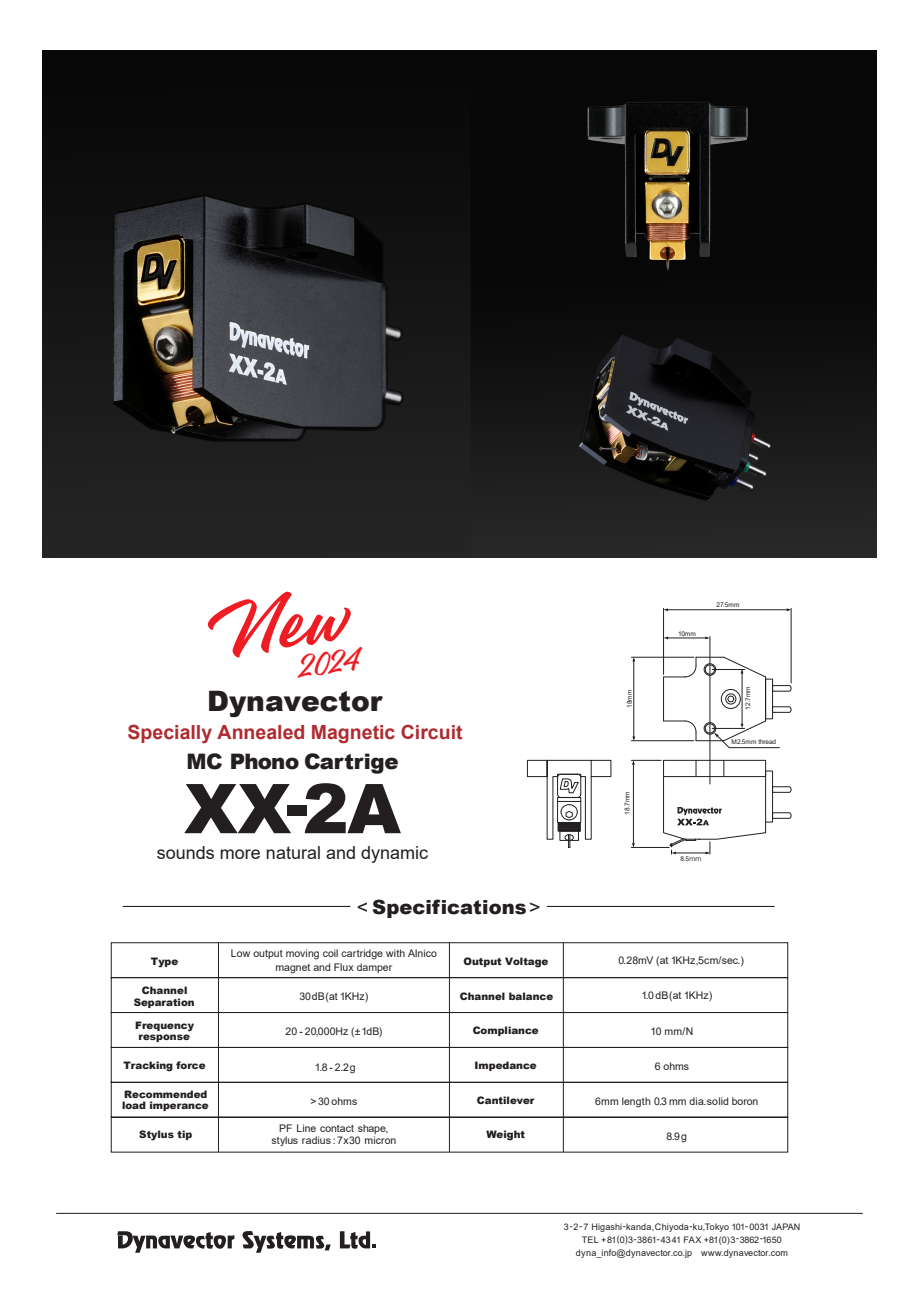
<style>
.page{position:relative;width:919px;height:1289px;background:#fff}
.page>*{position:absolute;margin:0;border:0;box-sizing:border-box;transform-origin:0 0}
.t1{font:900 68.7px "Arial";color:#231f20}
.t2{font:32.4px "Lil Stuart";color:#ee1d23}
.t3{font:900 28.2px "Arial";color:#231f20}
.t4{font:900 21.3px "Arial";letter-spacing:-.02em;color:#231f20}
.t5{font:700 19.5px "Arial";color:#b02a2f}
.t6{font:900 19.5px "Arial";color:#231f20}
.t7{font:18px "Arial";color:#231f20}
.t8{font:10.5px/13.5px "Arial";color:#231f20;text-align:center}
.t9{font:900 10.2px/11.6px "Arial";color:#231f20;text-align:center}
.t10{font:9px/13.2px "Arial";letter-spacing:.02em;color:#231f20;text-align:center}
.t11{font:6.6px "Arial";color:#231f20}
.s1{font-weight:400}
.s2{font-family:"Koz Go Pro"}
</style>
<div class="page">
<svg style="left:117px;top:1231px;width:117px;height:21px"></svg>
<svg style="left:242px;top:1231px;width:88px;height:21px"></svg>
<svg style="left:340px;top:1231px;width:36px;height:17px"></svg>
<hr style="left:56px;top:1212px;width:806px;height:1px;background:#231f20">
<img style="left:43px;top:50px;width:833px;height:507px">
<hr style="left:123px;top:905px;width:227px;height:2px;background:#231f20">
<hr style="left:547px;top:905px;width:227px;height:2px;background:#231f20">
<svg style="left:110px;top:942px;width:678px;height:210px"></svg>
<hr style="left:449px;top:942px;width:1px;height:210px;background:#231f20">
<hr style="left:218px;top:942px;width:1px;height:210px;background:#231f20">
<hr style="left:563px;top:942px;width:1px;height:210px;background:#231f20">
<hr style="left:765px;top:677px;width:1px;height:44px;background:#231f20">
<hr style="left:663px;top:677px;width:1px;height:44px;background:#231f20">
<div style="left:765px;top:678px;width:7px;height:41px;border:1px solid #231f20"></div>
<svg style="left:771px;top:706px;width:20px;height:7px"></svg>
<svg style="left:771px;top:685px;width:20px;height:7px"></svg>
<svg style="left:526px;top:759px;width:85px;height:89px"></svg>
<hr style="left:663px;top:608px;width:1px;height:66px;background:#231f20">
<hr style="left:790px;top:608px;width:1px;height:75px;background:#231f20">
<hr style="left:667px;top:609px;width:121px;height:1px;background:#231f20">
<hr style="left:709px;top:621px;width:1px;height:131px;background:#24aae1">
<hr style="left:645px;top:698px;width:155px;height:1px;background:#231f20">
<hr style="left:710px;top:669px;width:107px;height:1px;background:#24aae1">
<div style="left:721px;top:689px;width:19px;height:19px;border:1px solid #231f20;border-radius:50%"></div>
<div style="left:725px;top:693px;width:11px;height:11px;border:1px solid #231f20;border-radius:50%"></div>
<svg style="left:727px;top:696px;width:7px;height:6px"></svg>
<hr style="left:631px;top:657px;width:62px;height:1px;background:#231f20">
<hr style="left:631px;top:740px;width:62px;height:1px;background:#231f20">
<hr style="left:633px;top:659px;width:1px;height:79px;background:#231f20">
<hr style="left:709px;top:636px;width:1px;height:148px;background:#231f20">
<hr style="left:667px;top:637px;width:39px;height:1px;background:#231f20">
<hr style="left:741px;top:671px;width:1px;height:54px;background:#231f20">
<svg style="left:786px;top:608px;width:5px;height:3px"></svg>
<svg style="left:663px;top:656px;width:103px;height:22px"></svg>
<svg style="left:663px;top:720px;width:103px;height:28px"></svg>
<hr style="left:729px;top:747px;width:50px;height:1px;background:#231f20">
<hr style="left:631px;top:760px;width:30px;height:1px;background:#231f20">
<hr style="left:631px;top:847px;width:38px;height:1px;background:#231f20">
<hr style="left:633px;top:762px;width:1px;height:83px;background:#231f20">
<svg style="left:662px;top:759px;width:129px;height:95px"></svg>
<h2 class="t2" style="left:294px;top:649px;width:69px;rotate:-8deg">2024</h2>
<h3 class="t3" style="left:207px;top:680px;width:177px">Dynavector</h3>
<h3 class="t5" style="left:128px;top:718px;width:336px">Specially Annealed Magnetic Circuit</h3>
<h3 class="t4" style="left:186px;top:746px;width:213px">MC Phono Cartrige</h3>
<h1 class="t1" style="left:184px;top:758px;width:218px">XX-2A</h1>
<h3 class="t7" style="left:157px;top:840px;width:273px">sounds more natural and dynamic</h3>
<h3 class="t6" style="left:357px;top:893px;width:185px"><span class="s1">&lt;</span> Specifications<span class="s1">&gt;</span></h3>
<p class="t11" style="left:624px;top:708px;width:20px;rotate:-90deg">18mm</p>
<p class="t11" style="left:622px;top:814px;width:25px;rotate:-90deg">18.7mm</p>
<p class="t11" style="left:678px;top:629px;width:19px">10mm</p>
<p class="t11" style="left:716px;top:600px;width:24px">27.5mm</p>
<p class="t11" style="left:743px;top:709px;width:25px;rotate:-90deg">12.7mm</p>
<p class="t11" style="left:731px;top:737px;width:46px">M2.5mm thread</p>
<p class="t11" style="left:680px;top:853px;width:23px">8.5<span class="s2">ｍｍ</span></p>
<p class="t9" style="left:151px;top:955px;width:29px">Type</p>
<p class="t9" style="left:134px;top:984px;width:62px">Channel<br>Separation</p>
<p class="t9" style="left:135px;top:1018px;width:60px">Frequency response</p>
<p class="t9" style="left:123px;top:1059px;width:84px">Tracking force</p>
<p class="t9" style="left:122px;top:1087px;width:88px;text-align:left">Recommended load imperance</p>
<p class="t9" style="left:139px;top:1128px;width:54px">Stylus tip</p>
<p class="t8" style="left:231px;top:946px;width:207px">Low output moving coil cartridge with Alnico magnet and Flux damper</p>
<p class="t8" style="left:618px;top:953px;width:127px">0.28mV (at 1KHz,5cm/sec.)</p>
<p class="t8" style="left:299px;top:989px;width:70px">30dB (at 1KHz)</p>
<p class="t8" style="left:641px;top:988px;width:72px">1.0 dB (at 1KHz)</p>
<p class="t8" style="left:285px;top:1024px;width:98px">20 - 20,000Hz (±1dB)</p>
<p class="t8" style="left:650px;top:1024px;width:45px">10 mm/N</p>
<p class="t8" style="left:315px;top:1060px;width:42px">1.8 - 2.2g</p>
<p class="t8" style="left:654px;top:1059px;width:36px">6 ohms</p>
<p class="t8" style="left:310px;top:1094px;width:48px">&gt; 30 ohms</p>
<p class="t8" style="left:595px;top:1094px;width:165px">6mm length 0.3 mm dia.solid boron</p>
<p class="t8" style="left:271px;top:1122px;width:126px;line-height:12px">PF Line contact shape, stylus radius : 7x30 micron</p>
<p class="t8" style="left:666px;top:1129px;width:22px">8.9 g</p>
<p class="t9" style="left:463px;top:955px;width:86px">Output Voltage</p>
<p class="t9" style="left:459px;top:990px;width:95px">Channel balance</p>
<p class="t9" style="left:472px;top:1024px;width:68px">Compliance</p>
<p class="t9" style="left:474px;top:1059px;width:64px">Impedance</p>
<p class="t9" style="left:477px;top:1093px;width:59px">Cantilever</p>
<p class="t9" style="left:486px;top:1128px;width:40px">Weight</p>
<p class="t10" style="left:563px;top:1219px;width:238px">3-2-7 Higashi-kanda,Chiyoda-ku,Tokyo 101-0031 JAPAN<br>TEL +81(0)3-3861-4341 FAX +81(0)3-3862-1650 dyna_info@dynavector.co.jp www.dynavector.com</p>
</div>
